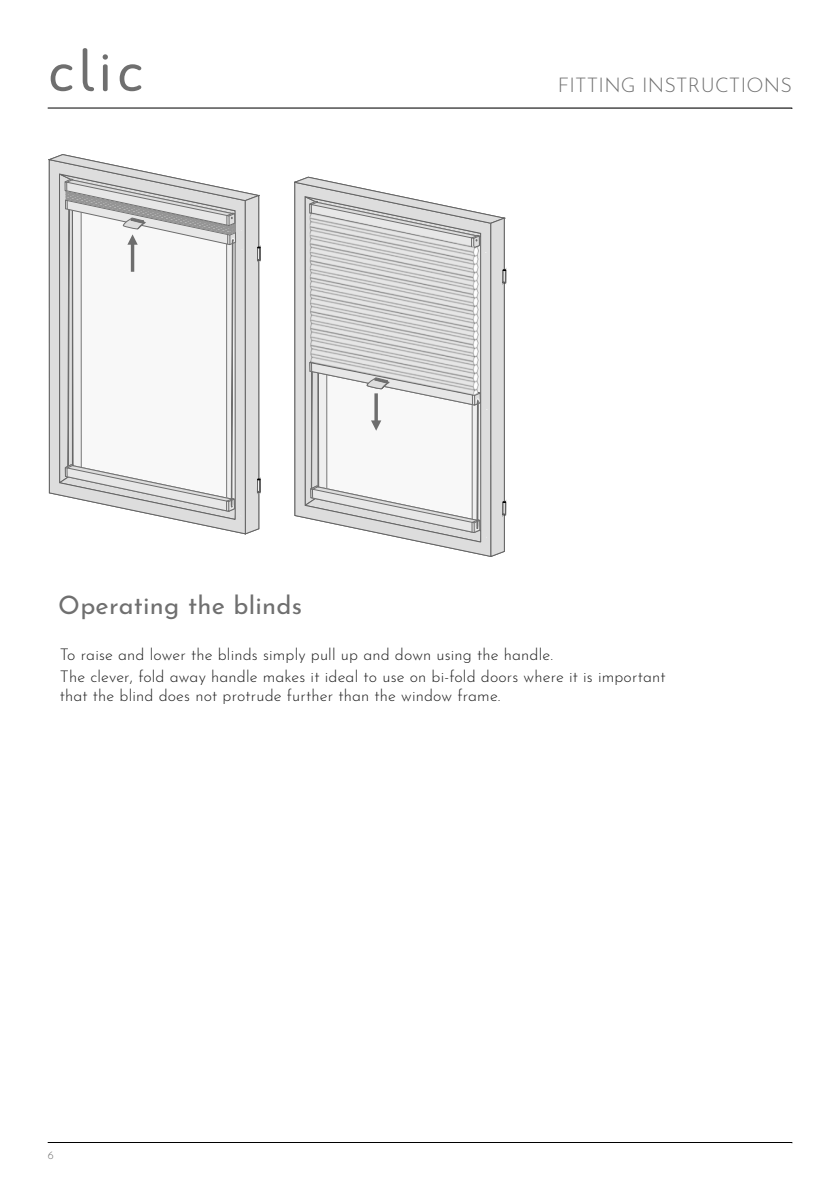
<style>
.page{position:relative;width:840px;height:1191px;background:#fff}
.page>*{position:absolute;margin:0;border:0;box-sizing:border-box;transform-origin:0 0}
.t1{font:51px "Robaga Rounded";color:#6f6f6f}
.t2{font:25.4px "Josefin Sans";letter-spacing:.01em;color:#6f6f6f}
.t3{font:300 20px "Josefin Sans";letter-spacing:.01em;color:#6f6f6f}
.t4{font:300 16px/22.6px "Josefin Sans";letter-spacing:.01em;color:#1d1d1d}
.t5{font:300 11.4px "Josefin Sans";color:#6f6f6f}
</style>
<div class="page">
<svg style="left:48px;top:108px;width:743px;height:1px"></svg>
<svg style="left:48px;top:1142px;width:743px;height:1px"></svg>
<svg style="left:48px;top:154px;width:213px;height:381px"></svg>
<hr style="left:131px;top:243px;width:3px;height:27px;background:#6e6e6e">
<svg style="left:294px;top:176px;width:212px;height:381px"></svg>
<hr style="left:374px;top:395px;width:3px;height:27px;background:#6e6e6e">
<h1 class="t1" style="left:48px;top:48px;width:97px">clic</h1>
<p class="t3" style="left:557px;top:77px;width:235px">FITTING INSTRUCTIONS</p>
<h2 class="t2" style="left:58px;top:594px;width:245px">Operating the blinds</h2>
<p class="t4" style="left:60px;top:644px;width:607px">To raise and lower the blinds simply pull up and down using the handle.<br>The clever, fold away handle makes it ideal to use on bi-fold doors where it is important</p>
<p class="t4" style="left:60px;top:685px;width:442px">that the blind does not protrude further than the window frame.</p>
<p class="t5" style="left:48px;top:1150px;width:7px">6</p>
</div>
